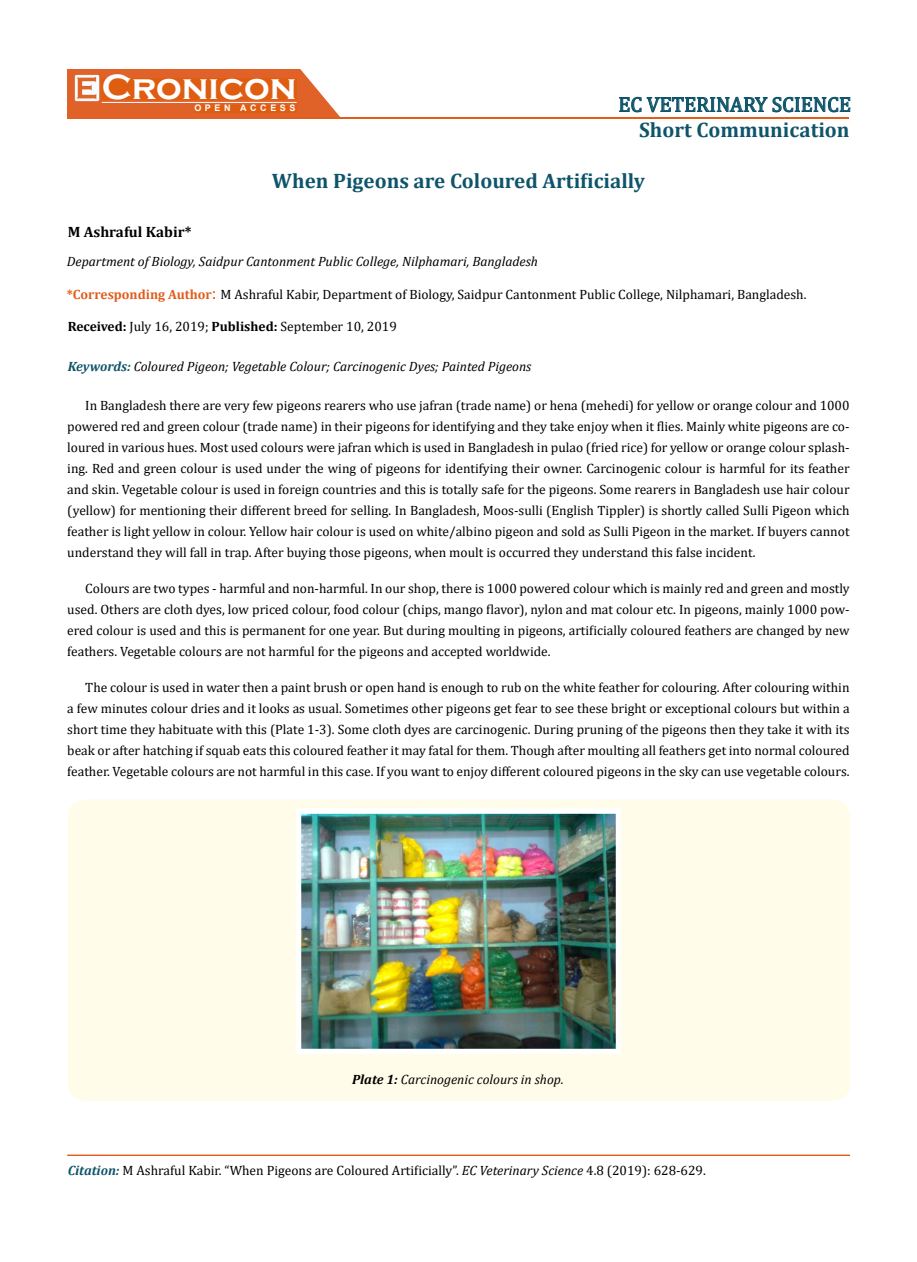
<style>
.page{position:relative;width:917px;height:1262px;background:#fff}
.page>*{position:absolute;margin:0;border:0;box-sizing:border-box;transform-origin:0 0}
.t1{font:700 36px "Copperplate Gothic";color:#fff}
.t2{font:700 21px "Cambria";color:#0e546a}
.t3{font:21px "Cambria";color:#0e546a}
.t4{font:700 15px "Cambria";color:#000}
.t5{font:13.5px/21px "Cambria";color:#000;text-align:justify}
.t6{font:italic 13.5px "Cambria";color:#000}
.t7{font:700 9px "Arial";letter-spacing:.4em;color:#fff}
.s1{font-weight:700;color:#e05d1a}
.s2{font-size:18px;color:#e05d1a}
.s3{font-weight:700}
.s4{font-weight:700;color:#0e546a}
.s5{font-weight:700;font-style:italic;color:#0e546a}
.s6{font-style:italic}
</style>
<div class="page">
<div style="left:67px;top:70px;width:290px;height:49px;background:#e06228"></div>
<svg style="left:300px;top:69px;width:90px;height:49px"></svg>
<img style="left:75px;top:75px;width:24px;height:26px">
<div style="left:102px;top:79px;width:195px;height:21px;background:#df5d11"></div>
<div style="left:194px;top:105px;width:103px;height:7px;background:#df5d11"></div>
<svg style="left:619px;top:97px;width:231px;height:15px"></svg>
<hr style="left:102px;top:102px;width:194px;height:1px;background:#fff">
<hr style="left:279px;top:118px;width:569px;height:1px;background:#e05d1a">
<div style="left:67px;top:1155px;width:782px;height:1px;border:1px solid #e05d1a"></div>
<div style="left:67px;top:799px;width:783px;height:302px;background:#fffde9;border-radius:18px"></div>
<img style="left:296px;top:808px;width:324px;height:245px">
<h1 class="t1" style="left:102px;top:68px;width:196px">Cronicon</h1>
<p class="t7" style="left:194px;top:102px;width:103px">OPEN ACCESS</p>
<h2 class="t3" style="left:618px;top:92px;width:234px">EC VETERINARY SCIENCE</h2>
<h2 class="t2" style="left:639px;top:115px;width:212px">Short Communication</h2>
<h2 class="t2" style="left:272px;top:166px;width:374px">When Pigeons are Coloured Artificially</h2>
<p class="t4" style="left:68px;top:221px;width:125px">M Ashraful Kabir*</p>
<p class="t6" style="left:67px;top:251px;width:473px">Department of Biology, Saidpur Cantonment Public College, Nilphamari, Bangladesh</p>
<p class="t5" style="left:67px;top:283px;width:741px"><span class="s1">*Corresponding Author</span><span class="s2">:</span> M Ashraful Kabir, Department of Biology, Saidpur Cantonment Public College, Nilphamari, Bangladesh.</p>
<p class="t5" style="left:68px;top:316px;width:330px"><span class="s3">Received:</span> July 16, 2019; <span class="s3">Published:</span> September 10, 2019</p>
<p class="t6" style="left:68px;top:357px;width:465px"><span class="s4">Keywords:</span> Coloured Pigeon; Vegetable Colour; Carcinogenic Dyes; Painted Pigeons</p>
<p class="t5" style="left:67px;top:394px;width:783px;text-indent:18px">In Bangladesh there are very few pigeons rearers who use jafran (trade name) or hena (mehedi) for yellow or orange colour and 1000 powered red and green colour (trade name) in their pigeons for identifying and they take enjoy when it flies. Mainly white pigeons are co&shy;loured in various hues. Most used colours were jafran which is used in Bangladesh in pulao (fried rice) for yellow or orange colour splash&shy;ing. Red and green colour is used under the wing of pigeons for identifying their owner. Carcinogenic colour is harmful for its feather and skin. Vegetable colour is used in foreign countries and this is totally safe for the pigeons. Some rearers in Bangladesh use hair colour (yellow) for mentioning their different breed for selling. In Bangladesh, Moos-sulli (English Tippler) is shortly called Sulli Pigeon which feather is light yellow in colour. Yellow hair colour is used on white/albino pigeon and sold as Sulli Pigeon in the market. If buyers cannot understand they will fall in trap. After buying those pigeons, when moult is occurred they understand this false incident.</p>
<p class="t5" style="left:67px;top:578px;width:783px;text-indent:18px">Colours are two types - harmful and non-harmful. In our shop, there is 1000 powered colour which is mainly red and green and mostly used. Others are cloth dyes, low priced colour, food colour (chips, mango flavor), nylon and mat colour etc. In pigeons, mainly 1000 pow&shy;ered colour is used and this is permanent for one year. But during moulting in pigeons, artificially coloured feathers are changed by new feathers. Vegetable colours are not harmful for the pigeons and accepted worldwide.</p>
<p class="t5" style="left:67px;top:677px;width:783px;text-indent:18px">The colour is used in water then a paint brush or open hand is enough to rub on the white feather for colouring. After colouring within a few minutes colour dries and it looks as usual. Sometimes other pigeons get fear to see these bright or exceptional colours but within a short time they habituate with this (Plate 1-3). Some cloth dyes are carcinogenic. During pruning of the pigeons then they take it with its beak or after hatching if squab eats this coloured feather it may fatal for them. Though after moulting all feathers get into normal coloured feather. Vegetable colours are not harmful in this case. If you want to enjoy different coloured pigeons in the sky can use vegetable colours.</p>
<p class="t6" style="left:352px;top:1069px;width:213px"><span class="s3">Plate 1:</span> Carcinogenic colours in shop.</p>
<p class="t5" style="left:68px;top:1159px;width:639px"><span class="s5">Citation:</span> M Ashraful Kabir. “When Pigeons are Coloured Artificially”. <span class="s6">EC Veterinary Science</span> 4.8 (2019): 628-629.</p>
</div>
